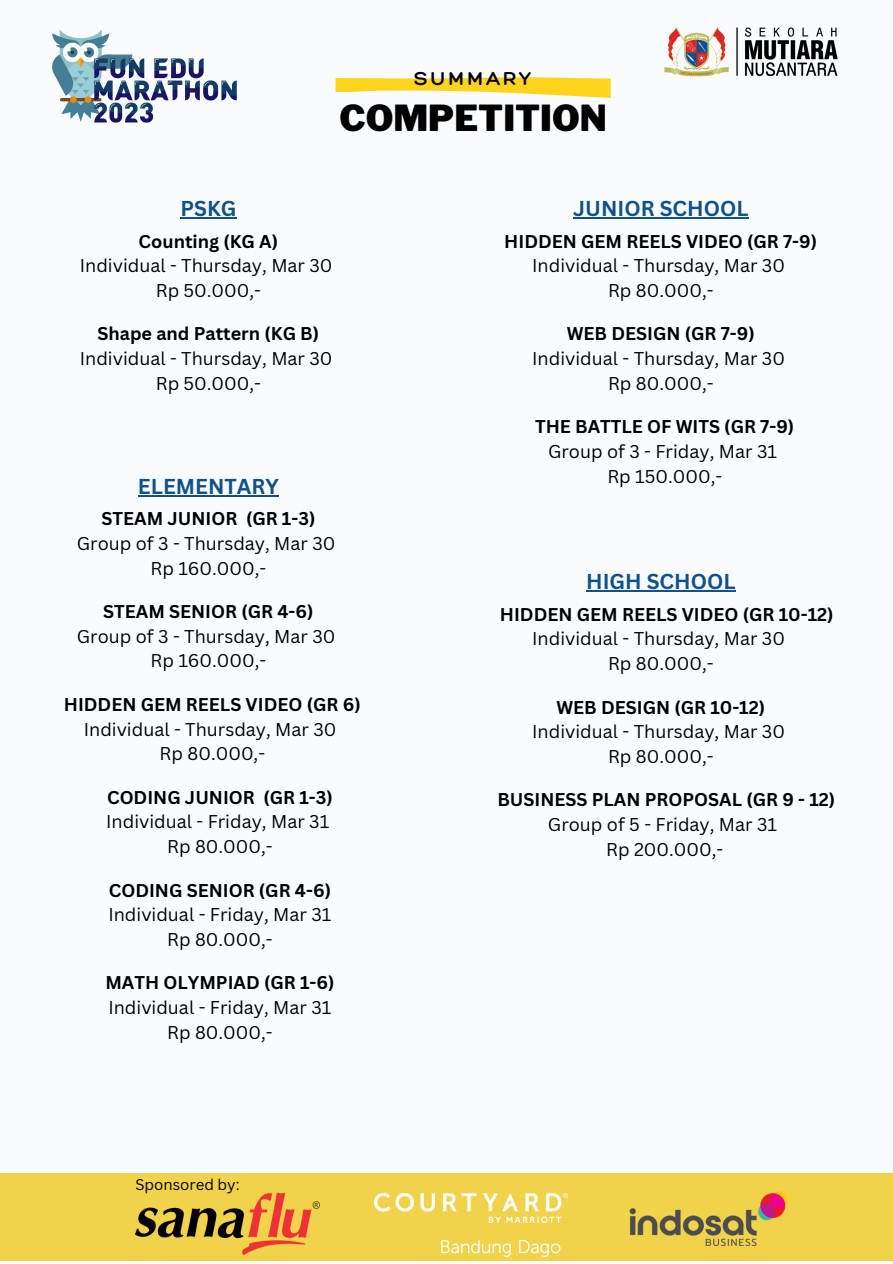
<style>
.page{position:relative;width:893px;height:1264px;background:#fff}
.page>*{position:absolute;margin:0;border:0;box-sizing:border-box;transform-origin:0 0}
.t1{font:900 35.55px "Libre Franklin";color:#000}
.t2{font:700 21px "Canva Sans";color:#10508b}
.t3{font:300 20.25px "Hero";letter-spacing:.13em;color:#000}
.t4{font:18px/24.8px "Canva Sans";color:#000;text-align:center}
.t5{font:700 18px "Canva Sans";color:#000}
.t6{font:15px "Canva Sans";color:#000}
</style>
<div class="page">
<div style="left:0;top:0;width:892px;height:1262px;background:#f8fcff"></div>
<svg style="left:335px;top:77px;width:275px;height:21px"></svg>
<img style="left:52px;top:29px;width:185px;height:94px">
<img style="left:664px;top:26px;width:174px;height:51px">
<div style="left:0;top:1173px;width:892px;height:87px;background:#f1d24b"></div>
<img style="left:375px;top:1193px;width:192px;height:62px">
<img style="left:135px;top:1192px;width:185px;height:63px">
<img style="left:622px;top:1191px;width:172px;height:70px">
<hr style="left:180px;top:217px;width:56px;height:1px;background:#10508b">
<hr style="left:138px;top:495px;width:141px;height:1px;background:#10508b">
<hr style="left:573px;top:217px;width:175px;height:1px;background:#10508b">
<hr style="left:586px;top:590px;width:149px;height:1px;background:#10508b">
<p class="t3" style="left:414px;top:66px;width:119px">SUMMARY</p>
<h1 class="t1" style="left:339px;top:97px;width:269px">COMPETITION</h1>
<p class="t2" style="left:180px;top:194px;width:57px">PSKG</p>
<p class="t5" style="left:139px;top:228px;width:141px">Counting (KG A)</p>
<p class="t4" style="left:80px;top:253px;width:254px">Individual - Thursday, Mar 30<br>Rp 50.000,-</p>
<p class="t5" style="left:97px;top:321px;width:223px">Shape and Pattern (KG B)</p>
<p class="t4" style="left:80px;top:345px;width:254px">Individual - Thursday, Mar 30<br>Rp 50.000,-</p>
<p class="t2" style="left:138px;top:471px;width:142px">ELEMENTARY</p>
<p class="t5" style="left:101px;top:506px;width:215px">STEAM JUNIOR (GR 1-3)</p>
<p class="t4" style="left:77px;top:530px;width:260px">Group of 3 - Thursday, Mar 30<br>Rp 160.000,-</p>
<p class="t5" style="left:103px;top:599px;width:212px">STEAM SENIOR (GR 4-6)</p>
<p class="t4" style="left:77px;top:623px;width:260px">Group of 3 - Thursday, Mar 30<br>Rp 160.000,-</p>
<p class="t5" style="left:64px;top:691px;width:298px">HIDDEN GEM REELS VIDEO (GR 6)</p>
<p class="t4" style="left:84px;top:716px;width:254px">Individual - Thursday, Mar 30<br>Rp 80.000,-</p>
<p class="t5" style="left:107px;top:784px;width:227px">CODING JUNIOR (GR 1-3)</p>
<p class="t4" style="left:106px;top:809px;width:224px">Individual - Friday, Mar 31<br>Rp 80.000,-</p>
<p class="t5" style="left:109px;top:877px;width:224px">CODING SENIOR (GR 4-6)</p>
<p class="t4" style="left:108px;top:901px;width:224px">Individual - Friday, Mar 31<br>Rp 80.000,-</p>
<p class="t5" style="left:105px;top:970px;width:230px">MATH OLYMPIAD (GR 1-6)</p>
<p class="t4" style="left:108px;top:994px;width:224px">Individual - Friday, Mar 31<br>Rp 80.000,-</p>
<p class="t6" style="left:135px;top:1173px;width:106px">Sponsored by:</p>
<p class="t2" style="left:573px;top:194px;width:177px">JUNIOR SCHOOL</p>
<p class="t5" style="left:504px;top:228px;width:314px">HIDDEN GEM REELS VIDEO (GR 7-9)</p>
<p class="t4" style="left:532px;top:253px;width:254px">Individual - Thursday, Mar 30<br>Rp 80.000,-</p>
<p class="t5" style="left:566px;top:321px;width:189px">WEB DESIGN (GR 7-9)</p>
<p class="t4" style="left:532px;top:345px;width:254px">Individual - Thursday, Mar 30<br>Rp 80.000,-</p>
<p class="t5" style="left:535px;top:414px;width:261px">THE BATTLE OF WITS (GR 7-9)</p>
<p class="t4" style="left:548px;top:438px;width:230px">Group of 3 - Friday, Mar 31<br>Rp 150.000,-</p>
<p class="t2" style="left:586px;top:567px;width:151px">HIGH SCHOOL</p>
<p class="t5" style="left:500px;top:601px;width:335px">HIDDEN GEM REELS VIDEO (GR 10-12)</p>
<p class="t4" style="left:532px;top:626px;width:254px">Individual - Thursday, Mar 30<br>Rp 80.000,-</p>
<p class="t5" style="left:556px;top:694px;width:210px">WEB DESIGN (GR 10-12)</p>
<p class="t4" style="left:532px;top:718px;width:254px">Individual - Thursday, Mar 30<br>Rp 80.000,-</p>
<p class="t5" style="left:497px;top:787px;width:339px">BUSINESS PLAN PROPOSAL (GR 9 - 12)</p>
<p class="t4" style="left:548px;top:811px;width:231px">Group of 5 - Friday, Mar 31<br>Rp 200.000,-</p>
</div>
